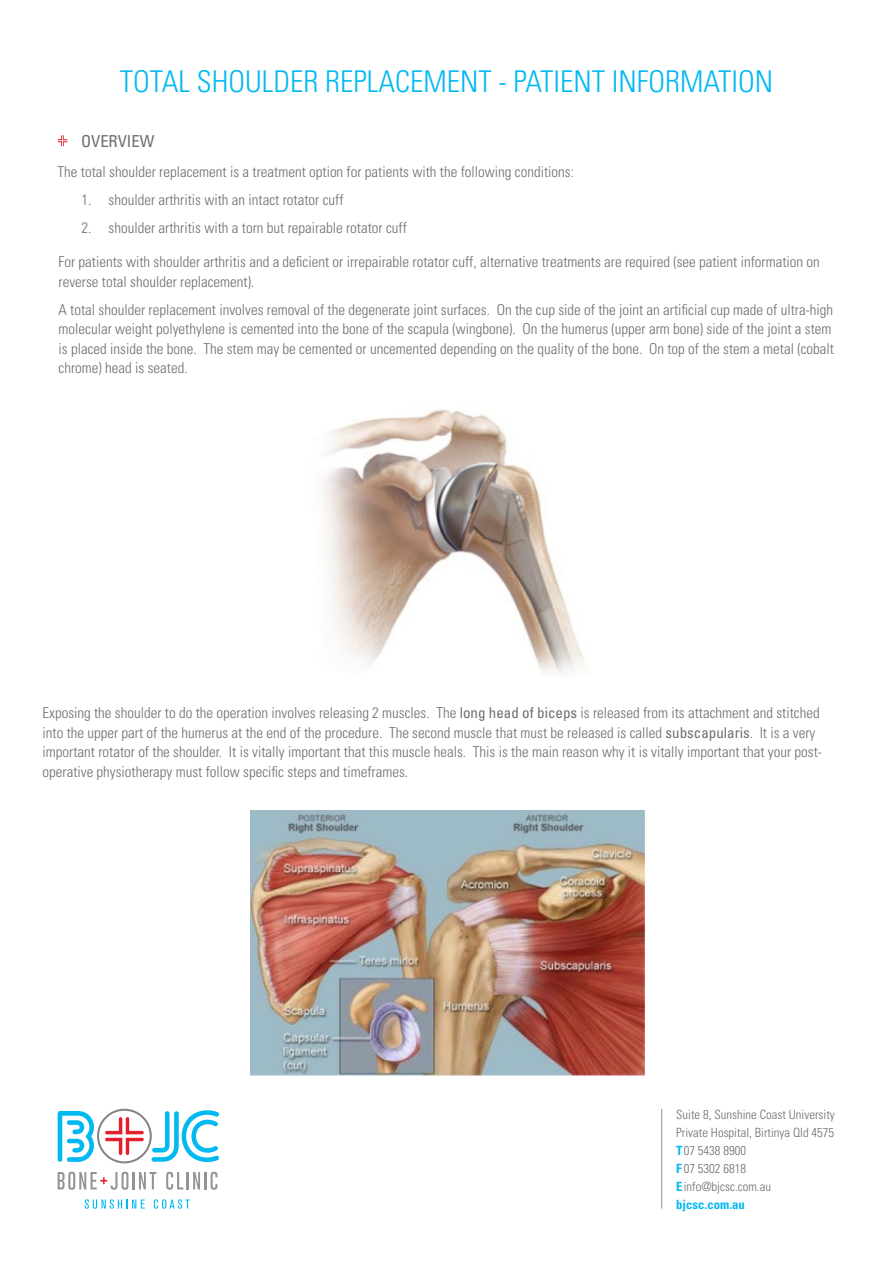
<style>
.page{position:relative;width:893px;height:1263px;background:#fff}
.page>*{position:absolute;margin:0;border:0;box-sizing:border-box;transform-origin:0 0}
.t1{font:300 condensed 30px "Univers";color:#00b9f1}
.t2{font:condensed 16.5px "Univers";color:#6d6e71}
.t3{font:300 condensed 15px/19.5px "Univers";color:#6d6e71}
.t4{font:300 condensed 12.75px/18px "Univers";color:#6d6e71}
.s1{font-weight:400}
.s2{font-weight:700;color:#00b9f1}
</style>
<div class="page">
<hr style="left:661px;top:1109px;width:1px;height:99px;background:#939296">
<svg style="left:58px;top:1172px;width:98px;height:18px"></svg>
<svg style="left:166px;top:1172px;width:51px;height:18px"></svg>
<svg style="left:85px;top:1199px;width:60px;height:10px"></svg>
<svg style="left:154px;top:1199px;width:36px;height:10px"></svg>
<svg style="left:58px;top:1109px;width:162px;height:54px"></svg>
<svg style="left:58px;top:135px;width:9px;height:11px"></svg>
<img style="left:323px;top:409px;width:262px;height:265px">
<img style="left:251px;top:810px;width:393px;height:266px">
<h1 class="t1" style="left:120px;top:64px;width:655px">TOTAL SHOULDER REPLACEMENT - PATIENT INFORMATION</h1>
<p class="t2" style="left:81px;top:131px;width:75px">OVERVIEW</p>
<p class="t3" style="left:58px;top:162px;width:518px">The total shoulder replacement is a treatment option for patients with the following conditions:</p>
<p class="t3" style="left:82px;top:190px;width:263px">1. shoulder arthritis with an intact rotator cuff</p>
<p class="t3" style="left:82px;top:218px;width:327px">2. shoulder arthritis with a torn but repairable rotator cuff</p>
<p class="t3" style="left:59px;top:252px;width:763px">For patients with shoulder arthritis and a deficient or irrepairable rotator cuff, alternative treatments are required (see patient information on reverse total shoulder replacement).</p>
<p class="t3" style="left:59px;top:299px;width:777px">A total shoulder replacement involves removal of the degenerate joint surfaces. On the cup side of the joint an artificial cup made of ultra-high molecular weight polyethylene is cemented into the bone of the scapula (wingbone). On the humerus (upper arm bone) side of the joint a stem is placed inside the bone. The stem may be cemented or uncemented depending on the quality of the bone. On top of the stem a metal (cobalt chrome) head is seated.</p>
<p class="t3" style="left:43px;top:703px;width:781px">Exposing the shoulder to do the operation involves releasing 2 muscles. The <span class="s1">long head of biceps</span> is released from its attachment and stitched into the upper part of the humerus at the end of the procedure. The second muscle that must be released is called <span class="s1">subscapularis</span>. It is a very important rotator of the shoulder. It is vitally important that this muscle heals. This is the main reason why it is vitally important that your post&shy;operative physiotherapy must follow specific steps and timeframes.</p>
<p class="t4" style="left:676px;top:1105px;width:160px">Suite 8, Sunshine Coast University<br>Private Hospital, Birtinya Qld 4575<br><span class="s2">T</span>07 5438 8900<br><span class="s2">F</span> 07 5302 6818<br><span class="s2">E</span>info@bjcsc.com.au <span class="s2">bjcsc.com.au</span></p>
</div>
